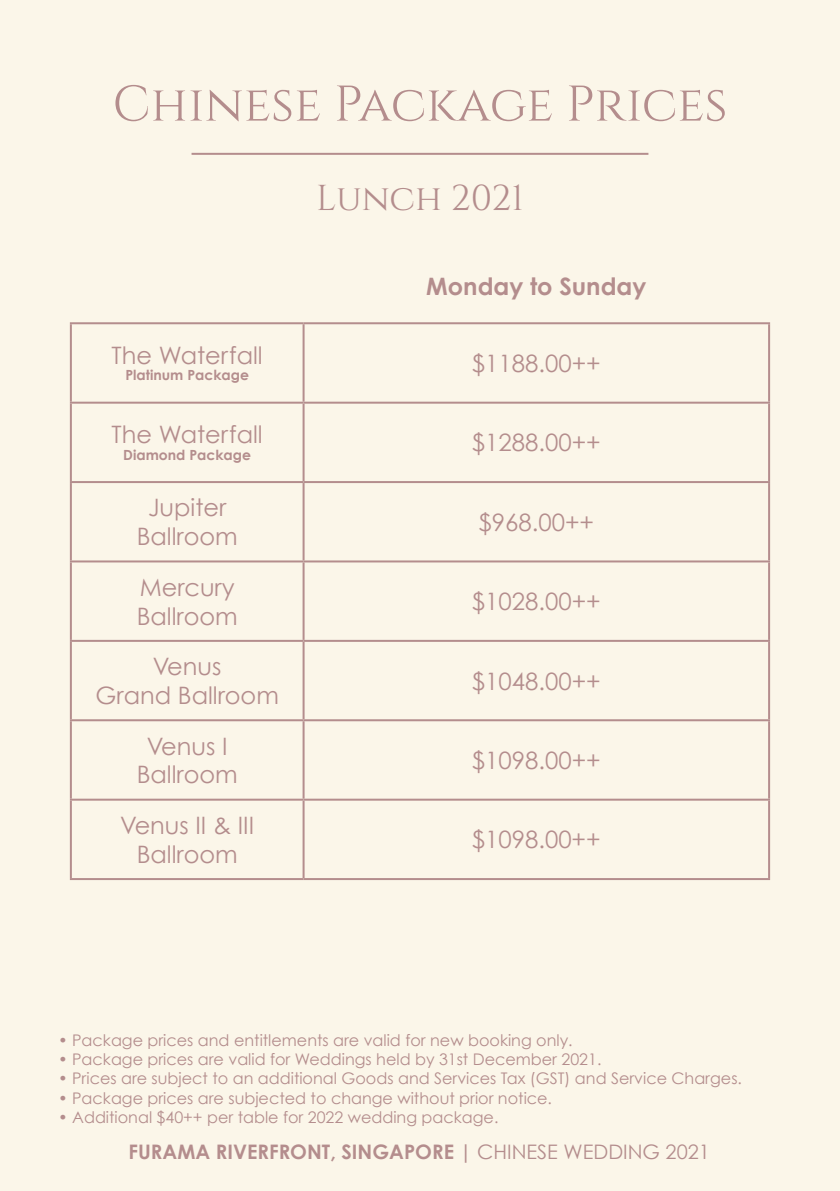
<style>
.page{position:relative;width:840px;height:1191px;background:#fff}
.page>*{position:absolute;margin:0;border:0;box-sizing:border-box;transform-origin:0 0}
.t1{font:50px "Cinzel";color:#b48d8d}
.t2{font:36px "Cinzel";color:#b48d8d}
.t3{font:24px/28.8px "Century Gothic";color:#b48d8d;text-align:center}
.t4{font:700 24px "Century Gothic";color:#b48d8d}
.t5{font:700 20px "Century Gothic";color:#b48d8d}
.t6{font:20px "Century Gothic";color:#b48d8d}
.t7{font:16px "Century Gothic";color:#b48d8d}
.t8{font:700 14px "Century Gothic";color:#b48d8d}
.s1{font-weight:400}
</style>
<div class="page">
<div style="left:0;top:0;width:839px;height:1191px;background:#fbf6e9"></div>
<hr style="left:191px;top:153px;width:457px;height:2px;background:#b48d8d">
<hr style="left:70px;top:481px;width:233px;height:2px;background:#b48d8d">
<hr style="left:70px;top:483px;width:2px;height:77px;background:#b48d8d">
<hr style="left:302px;top:483px;width:2px;height:77px;background:#b48d8d">
<hr style="left:70px;top:560px;width:233px;height:2px;background:#b48d8d">
<hr style="left:70px;top:562px;width:2px;height:78px;background:#b48d8d">
<hr style="left:302px;top:562px;width:2px;height:78px;background:#b48d8d">
<hr style="left:70px;top:640px;width:233px;height:2px;background:#b48d8d">
<hr style="left:70px;top:642px;width:2px;height:77px;background:#b48d8d">
<hr style="left:302px;top:642px;width:2px;height:77px;background:#b48d8d">
<hr style="left:70px;top:719px;width:233px;height:2px;background:#b48d8d">
<hr style="left:70px;top:721px;width:2px;height:77px;background:#b48d8d">
<hr style="left:302px;top:721px;width:2px;height:77px;background:#b48d8d">
<hr style="left:70px;top:798px;width:233px;height:2px;background:#b48d8d">
<hr style="left:70px;top:800px;width:2px;height:78px;background:#b48d8d">
<hr style="left:302px;top:800px;width:2px;height:78px;background:#b48d8d">
<hr style="left:70px;top:878px;width:233px;height:2px;background:#b48d8d">
<hr style="left:70px;top:404px;width:2px;height:77px;background:#b48d8d">
<hr style="left:302px;top:404px;width:2px;height:77px;background:#b48d8d">
<hr style="left:767px;top:404px;width:2px;height:77px;background:#b48d8d">
<hr style="left:303px;top:481px;width:466px;height:2px;background:#b48d8d">
<hr style="left:767px;top:483px;width:2px;height:77px;background:#b48d8d">
<hr style="left:303px;top:560px;width:466px;height:2px;background:#b48d8d">
<hr style="left:767px;top:562px;width:2px;height:78px;background:#b48d8d">
<hr style="left:303px;top:640px;width:466px;height:2px;background:#b48d8d">
<hr style="left:767px;top:642px;width:2px;height:77px;background:#b48d8d">
<hr style="left:303px;top:719px;width:466px;height:2px;background:#b48d8d">
<hr style="left:767px;top:721px;width:2px;height:77px;background:#b48d8d">
<hr style="left:303px;top:798px;width:466px;height:2px;background:#b48d8d">
<hr style="left:767px;top:800px;width:2px;height:78px;background:#b48d8d">
<hr style="left:303px;top:878px;width:466px;height:2px;background:#b48d8d">
<hr style="left:70px;top:324px;width:2px;height:78px;background:#b48d8d">
<hr style="left:302px;top:324px;width:2px;height:78px;background:#b48d8d">
<hr style="left:767px;top:324px;width:2px;height:78px;background:#b48d8d">
<hr style="left:70px;top:402px;width:233px;height:2px;background:#b48d8d">
<hr style="left:303px;top:402px;width:466px;height:2px;background:#b48d8d">
<hr style="left:70px;top:322px;width:233px;height:2px;background:#b48d8d">
<hr style="left:303px;top:322px;width:466px;height:2px;background:#b48d8d">
<h1 class="t1" style="left:112px;top:75px;width:616px">Chinese Package Prices</h1>
<h2 class="t2" style="left:316px;top:177px;width:209px">Lunch 2021</h2>
<h3 class="t3" style="left:112px;top:340px;width:152px">The Waterfall</h3>
<p class="t8" style="left:125px;top:366px;width:125px">Platinum Package</p>
<h3 class="t3" style="left:112px;top:419px;width:152px">The Waterfall</h3>
<p class="t8" style="left:123px;top:446px;width:129px">Diamond Package</p>
<h3 class="t3" style="left:137px;top:493px;width:102px">Jupiter<br>Ballroom</h3>
<h3 class="t3" style="left:137px;top:572px;width:102px;text-align:left">Mercury<br>Ballroom</h3>
<h3 class="t3" style="left:95px;top:651px;width:185px">Venus<br>Grand Ballroom</h3>
<h3 class="t3" style="left:137px;top:731px;width:102px">Venus I<br>Ballroom</h3>
<h3 class="t3" style="left:120px;top:810px;width:123px">Venus II &amp; III<br>Ballroom</h3>
<h3 class="t4" style="left:426px;top:271px;width:221px">Monday to Sunday</h3>
<h3 class="t3" style="left:471px;top:348px;width:130px">$1188.00++</h3>
<h3 class="t3" style="left:471px;top:428px;width:130px">$1288.00++</h3>
<h3 class="t3" style="left:478px;top:507px;width:117px">$968.00++</h3>
<h3 class="t3" style="left:471px;top:587px;width:130px">$1028.00++</h3>
<h3 class="t3" style="left:471px;top:666px;width:130px">$1048.00++</h3>
<h3 class="t3" style="left:471px;top:745px;width:130px">$1098.00++</h3>
<h3 class="t3" style="left:471px;top:825px;width:130px">$1098.00++</h3>
<p class="t7" style="left:58px;top:1030px;width:516px">• Package prices and entitlements are valid for new booking only.</p>
<p class="t7" style="left:58px;top:1049px;width:544px">• Package prices are valid for Weddings held by 31st December 2021.</p>
<p class="t7" style="left:58px;top:1069px;width:685px">• Prices are subject to an additional Goods and Services Tax (GST) and Service Charges.</p>
<p class="t7" style="left:58px;top:1088px;width:495px">• Package prices are subjected to change without prior notice.</p>
<p class="t7" style="left:58px;top:1107px;width:441px">• Additional $40++ per table for 2022 wedding package.</p>
<p class="t5" style="left:128px;top:1139px;width:130px">FURAMA Riverfr</p>
<p class="t5" style="left:290px;top:1139px;width:234px">ont, SINGAPORE | <span class="s1">Ch inese</span></p>
<p class="t6" style="left:563px;top:1139px;width:33px">Wedd</p>
<p class="t6" style="left:623px;top:1139px;width:88px">ing 2021</p>
</div>
